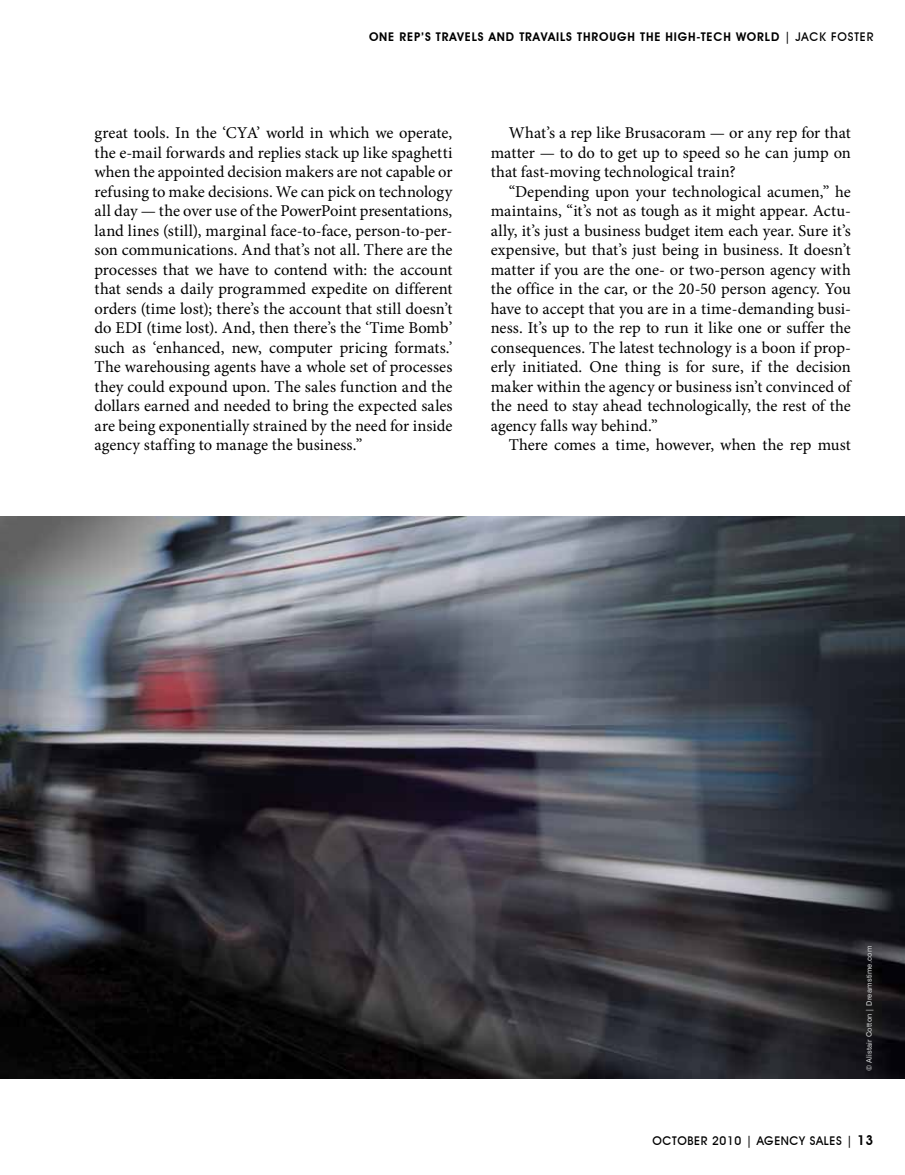
<style>
.page{position:relative;width:905px;height:1175px;background:#fff}
.page>*{position:absolute;margin:0;border:0;box-sizing:border-box;transform-origin:0 0}
.t1{font:16.5px/19.5px "Minion Pro";color:#000;text-align:justify}
.t2{font:600 12px "Avant Garde IT Cby BT";letter-spacing:.07em;color:#000}
.t3{font:500 12px "Avant Garde IT Cby BT";letter-spacing:.05em;color:#000}
.t4{font:7.5px "Swiss 721 BT";letter-spacing:.03em;color:#d1d3d4}
.s1{font-weight:500}
.s2{font-weight:600;font-size:13.5px}
</style>
<div class="page">
<img style="left:0;top:516px;width:904px;height:562px">
<p class="t2" style="left:369px;top:29px;width:506px">ONE REP’S TRAVELS AND TRAVAILS THROUGH THE HIGH-TECH WORLD <span class="s1">| JACK FOSTER</span></p>
<p class="t1" style="left:94px;top:123px;width:359px">great tools. In the ‘CYA’ world in which we operate, the e-mail forwards and replies stack up like spaghetti when the appointed decision makers are not capable or refusing to make decisions. We can pick on technology all day — the over use of the PowerPoint presentations, land lines (still), marginal face-to-face, person-to-per&shy;son communications. And that’s not all. There are the processes that we have to contend with: the account that sends a daily programmed expedite on different orders (time lost); there’s the account that still doesn’t do EDI (time lost). And, then there’s the ‘Time Bomb’ such as ‘enhanced, new, computer pricing formats.’ The warehousing agents have a whole set of processes they could expound upon. The sales function and the dollars earned and needed to bring the expected sales are being exponentially strained by the need for inside agency staffing to manage the business.”</p>
<p class="t1" style="left:490px;top:123px;width:361px;text-indent:18px">What’s a rep like Brusacoram — or any rep for that matter — to do to get up to speed so he can jump on that fast-moving technological train?</p>
<p class="t1" style="left:490px;top:182px;width:361px;text-indent:18px">“Depending upon your technological acumen,” he maintains, “it’s not as tough as it might appear. Actu&shy;ally, it’s just a business budget item each year. Sure it’s expensive, but that’s just being in business. It doesn’t matter if you are the one- or two-person agency with the office in the car, or the 20-50 person agency. You have to accept that you are in a time-demanding busi&shy;ness. It’s up to the rep to run it like one or suffer the consequences. The latest technology is a boon if prop&shy;erly initiated. One thing is for sure, if the decision maker within the agency or business isn’t convinced of the need to stay ahead technologically, the rest of the agency falls way behind.”</p>
<p class="t1" style="left:509px;top:435px;width:343px">There comes a time, however, when the rep must</p>
<p class="t4" style="left:864px;top:1071px;width:127px;rotate:-90deg">© Alistair Cotton | Dreamstime.com</p>
<p class="t3" style="left:652px;top:1133px;width:222px">OCTOBER 2010 | AGENCY SALES | <span class="s2">13</span></p>
</div>
